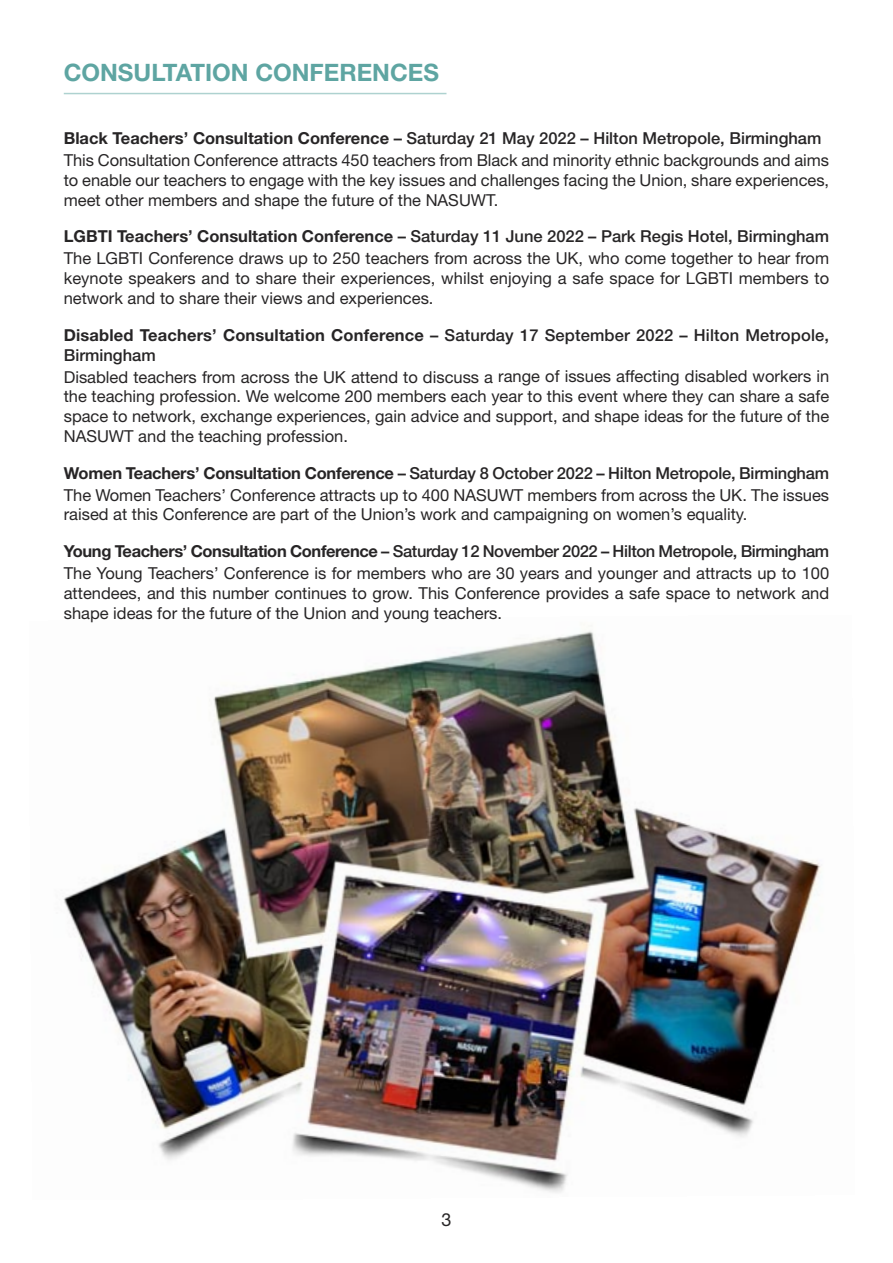
<style>
.page{position:relative;width:893px;height:1263px;background:#fff}
.page>*{position:absolute;margin:0;border:0;box-sizing:border-box;transform-origin:0 0}
.t1{font:700 24px "Helvetica Neue";color:#5ea5a2}
.t2{font:18px "Helvetica Neue";color:#272526}
.t3{font:16.5px/19.8px "Helvetica Neue";color:#272526;text-align:justify}
.t4{font:500 16.5px/19.8px "Helvetica Neue";color:#272526}
.t5{font:500 16.5px "Helvetica Neue";letter-spacing:-.025em;color:#272526}
.s1{font-weight:700}
</style>
<div class="page">
<img style="left:63px;top:630px;width:758px;height:563px">
<hr style="left:64px;top:93px;width:382px;height:1px;background:#aed2d0">
<p class="t1" style="left:64px;top:64px;width:377px">CONSULTATION CONFERENCES</p>
<p class="t4" style="left:64px;top:130px;width:759px"><span class="s1">Black Teachers’ Consultation Conference</span> – Saturday 21 May 2022 – Hilton Metropole, Birmingham</p>
<p class="t3" style="left:64px;top:152px;width:767px">This Consultation Conference attracts 450 teachers from Black and minority ethnic backgrounds and aims to enable our teachers to engage with the key issues and challenges facing the Union, share experiences, meet other members and shape the future of the NASUWT.</p>
<p class="t4" style="left:64px;top:228px;width:767px"><span class="s1">LGBTI Teachers’ Consultation Conference</span> – Saturday 11 June 2022 – Park Regis Hotel, Birmingham</p>
<p class="t3" style="left:64px;top:250px;width:767px">The LGBTI Conference draws up to 250 teachers from across the UK, who come together to hear from keynote speakers and to share their experiences, whilst enjoying a safe space for LGBTI members to network and to share their views and experiences.</p>
<p class="t4" style="left:64px;top:326px;width:767px"><span class="s1">Disabled Teachers’ Consultation Conference</span> – Saturday 17 September 2022 – Hilton Metropole,<br>Birmingham</p>
<p class="t3" style="left:64px;top:368px;width:767px">Disabled teachers from across the UK attend to discuss a range of issues affecting disabled workers in the teaching profession. We welcome 200 members each year to this event where they can share a safe space to network, exchange experiences, gain advice and support, and shape ideas for the future of the NASUWT and the teaching profession.</p>
<p class="t4" style="left:64px;top:464px;width:767px"><span class="s1">Women Teachers’ Consultation Conference</span> – Saturday 8 October 2022 – Hilton Metropole, Birmingham</p>
<p class="t3" style="left:64px;top:486px;width:767px">The Women Teachers’ Conference attracts up to 400 NASUWT members from across the UK. The issues raised at this Conference are part of the Union’s work and campaigning on women’s equality.</p>
<p class="t5" style="left:64px;top:545px;width:767px"><span class="s1">Young Teachers’ Consultation Conference</span> – Saturday 12 November 2022 – Hilton Metropole, Birmingham</p>
<p class="t3" style="left:64px;top:565px;width:767px">The Young Teachers’ Conference is for members who are 30 years and younger and attracts up to 100 attendees, and this number continues to grow. This Conference provides a safe space to network and shape ideas for the future of the Union and young teachers.</p>
<p class="t2" style="left:441px;top:1213px;width:12px">3</p>
</div>
